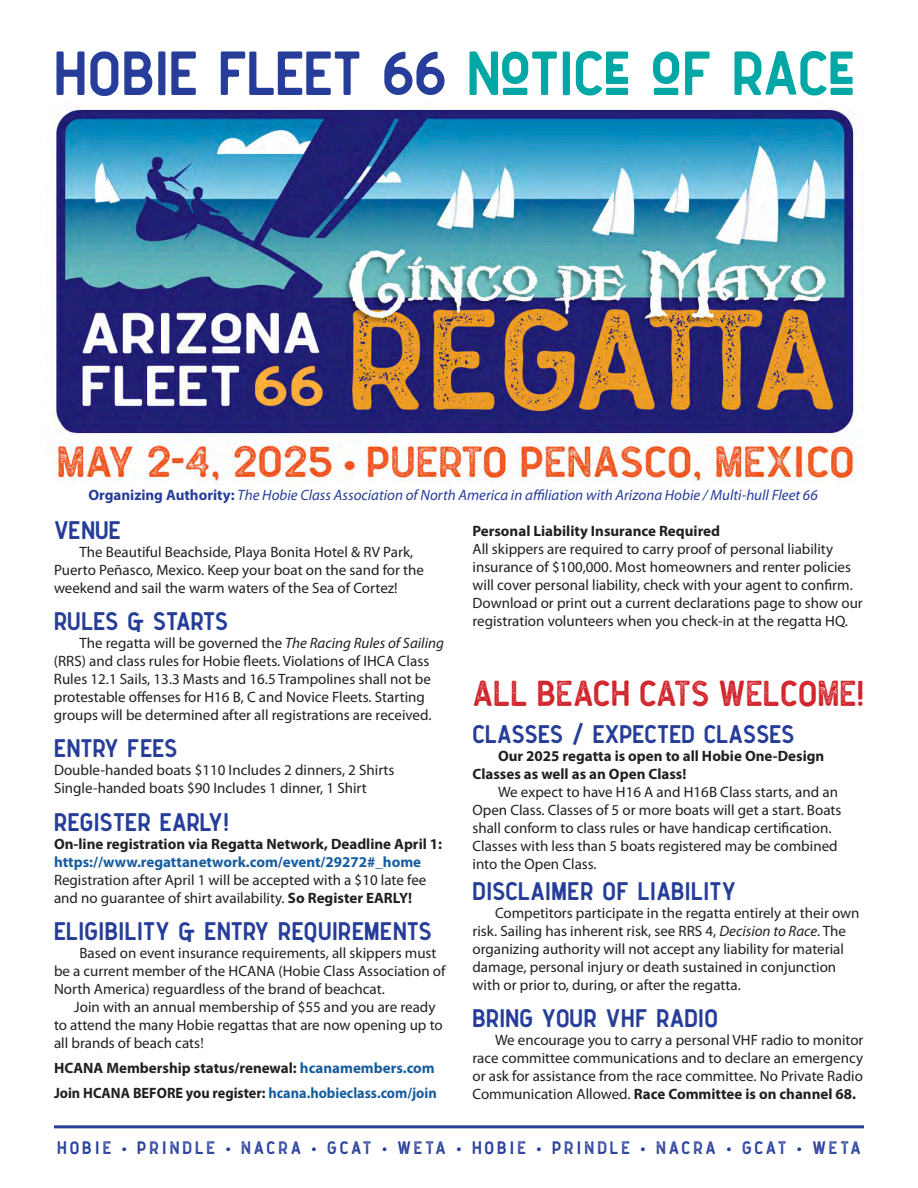
<style>
.page{position:relative;width:918px;height:1188px;background:#fff}
.page>*{position:absolute;margin:0;border:0;box-sizing:border-box;transform-origin:0 0}
.t1{font:62.25px "Florest";letter-spacing:-.015em;color:#263d99}
.t2{font:36px "Florest Textured";color:#d1232a}
.t3{font:25.5px "Florest";color:#263d99}
.t4{font:18px "Florest Textured";letter-spacing:.16em;color:#263d99}
.t5{font:15px/18px "Myriad Pro";color:#231f20}
.t6{font:700 15px/18px "Myriad Pro";color:#231f20}
.t7{font:italic 15px "Myriad Pro";color:#263d99}
.t8{font:700 15px "Myriad Pro";color:#231f20;scale:.95 1}
.t9{font:700 15px "Myriad Pro";color:#175d9e}
.s1{color:#00a7a4}
.s2{font-weight:700;font-style:normal}
.s3{font-style:italic}
.s4{font-weight:700}
.s5{font-family:"Minion Pro"}
.s6{color:#175d9e}
.s7{font-family:"Myriad Pro"}
</style>
<div class="page">
<img style="left:54px;top:107px;width:810px;height:377px">
<hr style="left:54px;top:1125px;width:810px;height:3px;background:#263d99">
<p class="t1" style="left:54px;top:45px;width:803px">HOBIE FLEET 66 <span class="s1">NOTICE OF RACE</span></p>
<p class="t7" style="left:88px;top:487px;width:731px"><span class="s2">Organizing Authority:</span> The Hobie Class Association of North America in affiliation with Arizona Hobie / Multi-hull Fleet 66</p>
<p class="t3" style="left:54px;top:518px;width:68px">VENUE</p>
<p class="t5" style="left:54px;top:543px;width:372px;text-indent:26px">The Beautiful Beachside, Playa Bonita Hotel &amp; RV Park,<br>Puerto Peñasco, Mexico. Keep your boat on the sand for the weekend and sail the warm waters of the Sea of Cortez!</p>
<p class="t3" style="left:54px;top:610px;width:176px">RULES &amp; STARTS</p>
<p class="t5" style="left:54px;top:634px;width:392px;text-indent:26px">The regatta will be governed the <span class="s3">The Racing Rules of Sailing </span>(RRS) and class rules for Hobie fleets. Violations of IHCA Class Rules 12.1 Sails, 13.3 Masts and 16.5 Trampolines shall not be protestable offenses for H16 B, C and Novice Fleets. Starting groups will be determined after all registrations are received.</p>
<p class="t3" style="left:54px;top:737px;width:125px">ENTRY FEES</p>
<p class="t5" style="left:54px;top:762px;width:342px">Double-handed boats $110 Includes 2 dinners, 2 Shirts</p>
<p class="t5" style="left:54px;top:780px;width:314px">Single-handed boats $90 Includes 1 dinner, 1 Shirt</p>
<p class="t3" style="left:54px;top:810px;width:177px">REGISTER EARLY!</p>
<p class="t6" style="left:54px;top:835px;width:390px">On-line registration via Regatta Network, Deadline April 1:</p>
<p class="t9" style="left:54px;top:853px;width:369px">https://www.regattanetwork.com/event/29272#_home</p>
<p class="t5" style="left:54px;top:871px;width:374px">Registration after April 1 will be accepted with a $10 late fee and no guarantee of shirt availability. <span class="s4">So Register EARLY!</span></p>
<p class="t3" style="left:54px;top:920px;width:379px">ELIGIBILITY &amp; ENTRY REQUIREMENTS</p>
<p class="t5" style="left:54px;top:944px;width:393px;text-indent:26px">Based on event insurance requirements, all skippers must be a current member of the HCANA (Hobie Class Association of<br>North America) reguardless of the brand of beachcat.</p>
<p class="t5" style="left:54px;top:998px;width:390px;text-indent:20px">Join with an annual membership of $55 and you are ready to attend the many Hobie regattas that are now opening up to all brands of beach cats<span class="s5">!</span></p>
<p class="t6" style="left:54px;top:1059px;width:382px">HCANA Membership status/renewal: <span class="s6">hcanamembers.com</span></p>
<p class="t8" style="left:54px;top:1084px;width:404px">Join HCANA BEFORE you register: <span class="s6">hcana.hobieclass.com/join</span></p>
<p class="t6" style="left:472px;top:522px;width:249px">Personal Liability Insurance Required</p>
<p class="t5" style="left:472px;top:540px;width:392px">All skippers are required to carry proof of personal liability insurance of $100,000. Most homeowners and renter policies will cover personal liability, check with your agent to confirm.<br>Download or print out a current declarations page to show our registration volunteers when you check-in at the regatta HQ.</p>
<p class="t2" style="left:472px;top:677px;width:393px">ALL BEACH CATS WELCOME!</p>
<p class="t3" style="left:472px;top:723px;width:323px">CLASSES / EXPECTED CLASSES</p>
<p class="t6" style="left:472px;top:747px;width:353px;text-indent:26px">Our 2025 regatta is open to all Hobie One-Design<br>Classes as well as an Open Class!</p>
<p class="t5" style="left:472px;top:784px;width:370px;text-indent:26px">We expect to have H16 A and H16B Class starts, and an<br>Open Class. Classes of 5 or more boats will get a start. Boats shall conform to class rules or have handicap certification.</p>
<p class="t5" style="left:472px;top:838px;width:367px">Classes with less than 5 boats registered may be combined into the Open Class.</p>
<p class="t3" style="left:472px;top:879px;width:265px">DISCLAIMER OF LIABILITY</p>
<p class="t5" style="left:472px;top:904px;width:389px;text-indent:22px">Competitors participate in the regatta entirely at their own risk. Sailing has inherent risk, see RRS 4, <span class="s3">Decision to Race</span>. The organizing authority will not accept any liability for material damage, personal injury or death sustained in conjunction with or prior to, during, or after the regatta.</p>
<p class="t3" style="left:472px;top:1007px;width:247px">BRING YOUR VHF RADIO</p>
<p class="t5" style="left:472px;top:1031px;width:393px;text-align:justify;text-indent:22px">We encourage you to carry a personal VHF radio to monitor race committee communications and to declare an emergency or ask for assistance from the race committee. No Private Radio Communication Allowed. <span class="s4">Race Committee is on channel 68.</span></p>
<p class="t4" style="left:57px;top:1140px;width:805px">HOBIE <span class="s7">•</span> PRINDLE <span class="s7">•</span> NACRA <span class="s7">•</span> GCAT <span class="s7">•</span> WETA <span class="s7">•</span> HOBIE <span class="s7">•</span> PRINDLE <span class="s7">•</span> NACRA <span class="s7">•</span> GCAT <span class="s7">•</span> WETA</p>
</div>
